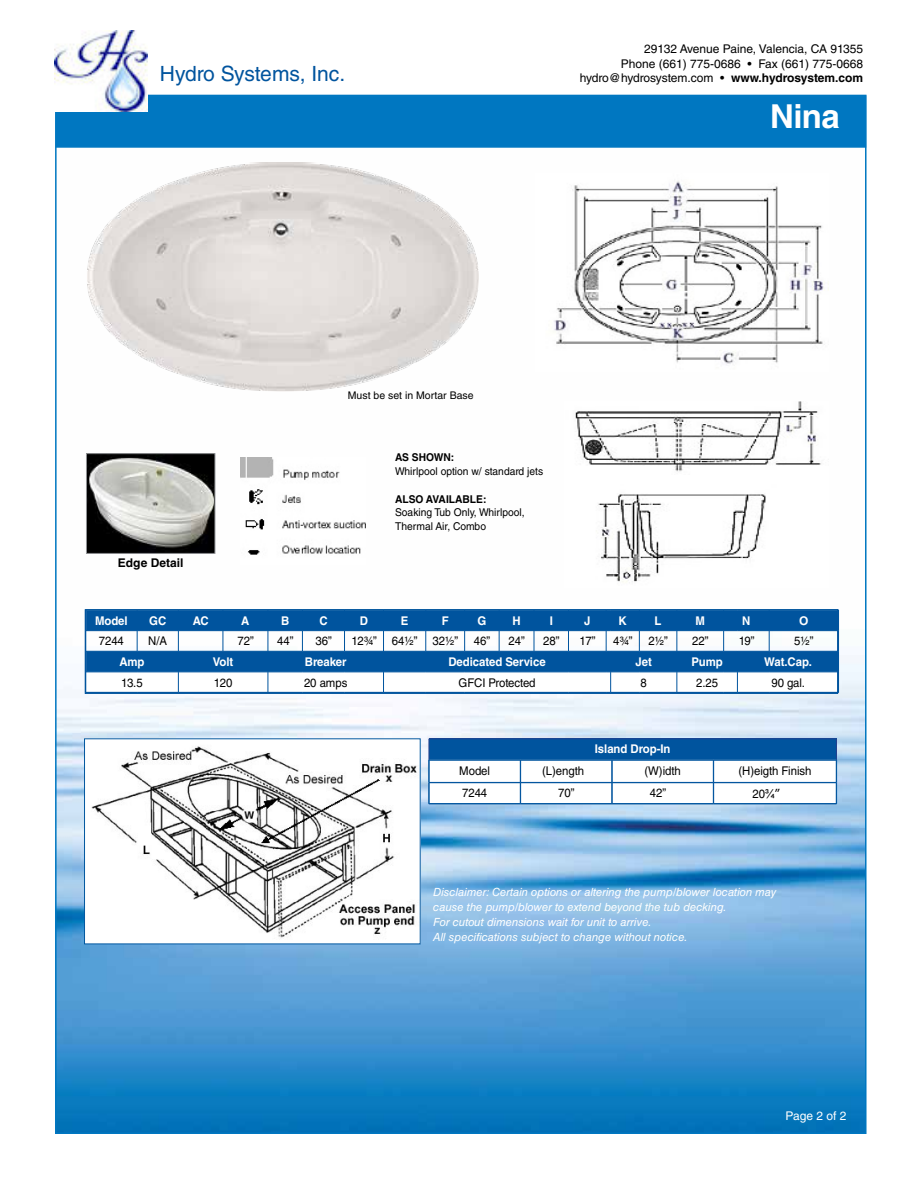
<style>
.page{position:relative;width:918px;height:1188px;background:#fff}
.page>*{position:absolute;margin:0;border:0;box-sizing:border-box;transform-origin:0 0}
.t1{font:700 33px "Helvetica LT Std";color:#fff}
.t2{font:21px "Helvetica LT Std";color:#00549e}
.t3{font:12px "Helvetica LT Std";letter-spacing:-.005em;color:#000;scale:.95 1}
.t4{font:12px/14.4px "Helvetica LT Std";letter-spacing:-.005em;color:#000;text-align:right}
.t5{font:700 12px "Helvetica LT Std";letter-spacing:-.005em;color:#fff;scale:.95 1}
.t6{font:700 12px "Helvetica LT Std";color:#000}
.t7{font:12px "Helvetica LT Std";color:#fff}
.t8{font:700 12px "Helvetica LT Std";letter-spacing:-.005em;color:#fff}
.t9{font:italic 11.25px/15px "Helvetica LT Std";color:#fff}
.t10{font:10.8px/13.8px "Helvetica LT Std";color:#000;scale:.96 1}
.t11{font:700 10.8px "Helvetica LT Std";color:#000;scale:.96 1}
.t12{font:10.5px "Helvetica LT Std";color:#000}
.s1{font-weight:700}
.s2{color:#fff}
.s3{font-family:"Arial"}
.s4{font-family:"Verdana"}
.s5{font-family:"Verdana";color:#fff}
</style>
<div class="page">
<img style="left:58px;top:269px;width:806px;height:862px">
<img style="left:536px;top:181px;width:292px;height:191px">
<img style="left:88px;top:455px;width:125px;height:97px">
<div style="left:86px;top:453px;width:129px;height:101px;border:1px solid #939598"></div>
<img style="left:86px;top:740px;width:333px;height:202px">
<img style="left:240px;top:458px;width:126px;height:107px">
<div style="left:56px;top:95px;width:810px;height:53px;background:#0077c1;border:2px solid #0077c1"></div>
<img style="left:55px;top:31px;width:92px;height:81px">
<img style="left:87px;top:162px;width:391px;height:230px">
<svg style="left:87px;top:610px;width:752px;height:82px"></svg>
<hr style="left:769px;top:692px;width:70px;height:1px;background:#00549e">
<div style="left:85px;top:609px;width:753px;height:85px;border:1px solid #00549e"></div>
<svg style="left:429px;top:739px;width:408px;height:65px"></svg>
<hr style="left:429px;top:803px;width:91px;height:1px;background:#00549e">
<hr style="left:429px;top:804px;width:91px;height:1px;background:#00549e">
<hr style="left:521px;top:803px;width:91px;height:1px;background:#00549e">
<hr style="left:520px;top:804px;width:92px;height:1px;background:#00549e">
<hr style="left:612px;top:803px;width:101px;height:1px;background:#00549e">
<hr style="left:612px;top:804px;width:101px;height:1px;background:#00549e">
<hr style="left:714px;top:803px;width:122px;height:1px;background:#00549e">
<hr style="left:713px;top:804px;width:124px;height:1px;background:#00549e">
<img style="left:565px;top:402px;width:263px;height:186px">
<h2 class="t2" style="left:160px;top:62px;width:187px">Hydro Systems, Inc.</h2>
<p class="t4" style="left:580px;top:42px;width:285px">29132 Avenue Paine, Valencia, CA 91355<br>Phone (661) 775-0686 • Fax (661) 775-0668 hydro@hydrosystem.com • <span class="s1">www.hydrosystem.com</span></p>
<h1 class="t1" style="left:770px;top:97px;width:71px">Nina</h1>
<p class="t6" style="left:118px;top:555px;width:67px">Edge Detail</p>
<p class="t12" style="left:348px;top:389px;width:127px">Must be set in Mortar Base</p>
<p class="t11" style="left:395px;top:451px;width:27px">As shown</p>
<p class="t11" style="left:451px;top:451px;width:5px">:</p>
<p class="t10" style="left:395px;top:464px;width:156px">Whirlpool option w/ standard jets</p>
<p class="t11" style="left:395px;top:492px;width:16px">Also</p>
<p class="t11" style="left:426px;top:492px;width:15px">Available</p>
<p class="t11" style="left:483px;top:492px;width:5px">:</p>
<p class="t10" style="left:395px;top:506px;width:136px">Soaking Tub Only, Whirlpool,<br>Thermal Air, Combo</p>
<p class="t5" style="left:95px;top:613px;width:36px">Model</p>
<p class="t5" style="left:149px;top:613px;width:19px">GC</p>
<p class="t5" style="left:193px;top:613px;width:18px">AC</p>
<p class="t5" style="left:241px;top:613px;width:10px">A</p>
<p class="t5" style="left:281px;top:613px;width:10px">B</p>
<p class="t5" style="left:319px;top:613px;width:10px">C</p>
<p class="t5" style="left:360px;top:613px;width:10px">D</p>
<p class="t5" style="left:401px;top:613px;width:10px">E</p>
<p class="t5" style="left:442px;top:613px;width:9px">F</p>
<p class="t5" style="left:477px;top:613px;width:11px">G</p>
<p class="t5" style="left:512px;top:613px;width:10px">H</p>
<p class="t5" style="left:550px;top:613px;width:5px">I</p>
<p class="t5" style="left:584px;top:613px;width:8px">J</p>
<p class="t5" style="left:619px;top:613px;width:10px">K</p>
<p class="t5" style="left:655px;top:613px;width:9px">L</p>
<p class="t5" style="left:696px;top:613px;width:11px">M</p>
<p class="t5" style="left:742px;top:613px;width:10px">N</p>
<p class="t8" style="left:799px;top:613px;width:11px">O</p>
<p class="t3" style="left:99px;top:634px;width:28px">7244</p>
<p class="t3" style="left:148px;top:634px;width:21px">N/A</p>
<p class="t3" style="left:237px;top:634px;width:19px">72”</p>
<p class="t3" style="left:277px;top:634px;width:19px">44”</p>
<p class="t3" style="left:316px;top:634px;width:19px">36”</p>
<p class="t3" style="left:352px;top:634px;width:28px">12¾”</p>
<p class="t3" style="left:392px;top:634px;width:71px">64½” 32½”</p>
<p class="t3" style="left:474px;top:634px;width:19px">46”</p>
<p class="t3" style="left:509px;top:634px;width:19px">24”</p>
<p class="t3" style="left:543px;top:634px;width:19px">28”</p>
<p class="t3" style="left:580px;top:634px;width:18px">17”</p>
<p class="t3" style="left:613px;top:634px;width:22px">4¾”</p>
<p class="t3" style="left:649px;top:634px;width:22px">2½”</p>
<p class="t3" style="left:692px;top:634px;width:19px">22”</p>
<p class="t3" style="left:739px;top:634px;width:18px">19”</p>
<p class="t3" style="left:794px;top:634px;width:22px">5½”</p>
<p class="t5" style="left:119px;top:654px;width:28px">Amp</p>
<p class="t5" style="left:213px;top:654px;width:23px">Volt</p>
<p class="t5" style="left:305px;top:654px;width:45px">Breaker</p>
<p class="t5" style="left:448px;top:654px;width:104px">Dedicated Service</p>
<p class="t5" style="left:636px;top:654px;width:19px">Jet</p>
<p class="t5" style="left:692px;top:654px;width:34px">Pump</p>
<p class="t5" style="left:764px;top:654px;width:52px">Wat.Cap.</p>
<p class="t3" style="left:121px;top:675px;width:24px">13.5</p>
<p class="t3" style="left:214px;top:675px;width:21px">120</p>
<p class="t3" style="left:304px;top:675px;width:47px">20 amps</p>
<p class="t3" style="left:459px;top:675px;width:83px">GFCI Protected</p>
<p class="t3" style="left:641px;top:675px;width:8px">8</p>
<p class="t3" style="left:696px;top:675px;width:25px">2.25</p>
<p class="t3" style="left:771px;top:675px;width:37px">90 gal.</p>
<p class="t5" style="left:595px;top:742px;width:81px">Island Drop-In</p>
<p class="t3" style="left:459px;top:763px;width:34px">Model</p>
<p class="t3" style="left:542px;top:763px;width:52px">(L)ength<span class="s2">g</span></p>
<p class="t3" style="left:645px;top:763px;width:40px">(W)idth</p>
<p class="t3" style="left:738px;top:763px;width:78px">(H)eigth Finish</p>
<p class="t3" style="left:462px;top:786px;width:28px">7244</p>
<p class="t3" style="left:558px;top:786px;width:19px">70”</p>
<p class="t3" style="left:650px;top:786px;width:29px">42”<span class="s2">4”</span></p>
<p class="t3" style="left:753px;top:787px;width:49px">20<span class="s3">¾</span><span class="s4">”</span><span class="s2">2</span><span class="s5">½</span></p>
<p class="t9" style="left:433px;top:884px;width:345px">Disclaimer: Certain options or altering the pump/blower location may cause the pump/blower to extend beyond the tub decking.<br>For cutout dimensions wait for unit to arrive.<br>All specifications subject to change without notice.</p>
<p class="t7" style="left:786px;top:1109px;width:62px">Page 2 of 2</p>
</div>
